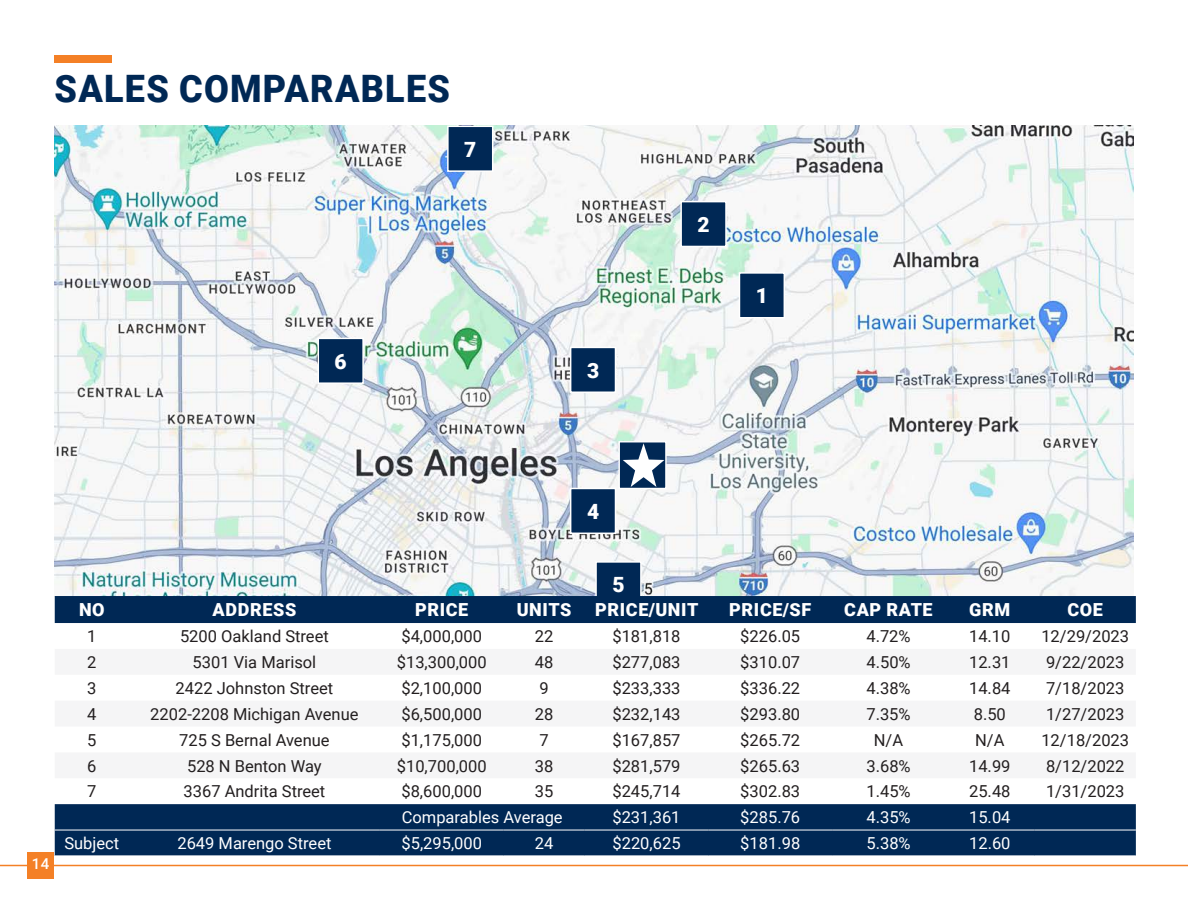
<style>
.page{position:relative;width:1188px;height:918px;background:#fff}
.page>*{position:absolute;margin:0;border:0;box-sizing:border-box;transform-origin:0 0}
.Page_Title_Bold{font:900 37.8px "Roboto";letter-spacing:.035em;color:#002855;scale:.95 1}
.Comps_-_Header{font:900 21px "Roboto";color:#fff}
.Header_-_Centered_-_White{font:900 18px "Roboto";letter-spacing:.035em;color:#fff}
.Table_Data_-_Centered{font:16.5px "Roboto";color:#231f20}
.Centered_-_White{font:16.5px "Roboto";color:#fff}
.t1{font:500 15px "Roboto";color:#fff}
</style>
<div class="page">
<hr style="left:0;top:865px;width:1188px;height:1px;background:#f48026">
<div style="left:27px;top:852px;width:27px;height:27px;background:#f48026"></div>
<img style="left:55px;top:126px;width:1079px;height:470px">
<div style="left:571px;top:347px;width:45px;height:45px;background:#002855"></div>
<div style="left:570px;top:347px;width:46px;height:46px;border:2px solid #fff"></div>
<div style="left:681px;top:202px;width:45px;height:44px;background:#002855"></div>
<div style="left:680px;top:201px;width:47px;height:46px;border:2px solid #fff"></div>
<div style="left:739px;top:273px;width:45px;height:45px;background:#002855"></div>
<div style="left:739px;top:272px;width:46px;height:46px;border:2px solid #fff"></div>
<div style="left:571px;top:488px;width:45px;height:45px;background:#002855"></div>
<div style="left:570px;top:488px;width:46px;height:46px;border:2px solid #fff"></div>
<div style="left:618px;top:441px;width:49px;height:48px;background:#002855;border:1px solid #fff"></div>
<svg style="left:623px;top:443px;width:41px;height:44px"></svg>
<div style="left:596px;top:562px;width:45px;height:45px;background:#002855"></div>
<div style="left:595px;top:561px;width:47px;height:47px;border:2px solid #fff"></div>
<div style="left:54px;top:55px;width:58px;height:7px;background:#f48026"></div>
<div style="left:318px;top:338px;width:45px;height:45px;background:#002855"></div>
<div style="left:318px;top:338px;width:46px;height:46px;border:2px solid #fff"></div>
<div style="left:448px;top:126px;width:45px;height:45px;background:#002855"></div>
<div style="left:447px;top:126px;width:46px;height:46px;border:2px solid #fff"></div>
<svg style="left:55px;top:596px;width:1081px;height:260px;fill:#002855"></svg>
<svg style="left:55px;top:649px;width:1081px;height:129px;fill:#f5f5f6"></svg>
<hr style="left:55px;top:830px;width:74px;height:1px;background:#fff">
<hr style="left:129px;top:830px;width:251px;height:1px;background:#fff">
<hr style="left:380px;top:830px;width:124px;height:1px;background:#fff">
<hr style="left:504px;top:830px;width:81px;height:1px;background:#fff">
<hr style="left:585px;top:830px;width:123px;height:1px;background:#fff">
<hr style="left:708px;top:830px;width:124px;height:1px;background:#fff">
<hr style="left:832px;top:830px;width:113px;height:1px;background:#fff">
<hr style="left:945px;top:830px;width:90px;height:1px;background:#fff">
<hr style="left:1035px;top:830px;width:101px;height:1px;background:#fff">
<p class="Page_Title_Bold" style="left:55px;top:62px;width:418px">SALES COMPARABLES</p>
<p class="Comps_-_Header" style="left:464px;top:134px;width:14px">7</p>
<p class="Comps_-_Header" style="left:335px;top:346px;width:14px">6</p>
<p class="Comps_-_Header" style="left:587px;top:356px;width:14px">3</p>
<p class="Comps_-_Header" style="left:587px;top:497px;width:14px">4</p>
<p class="Comps_-_Header" style="left:612px;top:570px;width:14px">5</p>
<p class="Comps_-_Header" style="left:697px;top:210px;width:14px">2</p>
<p class="Comps_-_Header" style="left:756px;top:281px;width:14px">1</p>
<p class="t1" style="left:32px;top:854px;width:19px">14</p>
<p class="Header_-_Centered_-_White" style="left:79px;top:597px;width:27px">NO</p>
<p class="Header_-_Centered_-_White" style="left:213px;top:597px;width:85px">ADDRESS</p>
<p class="Header_-_Centered_-_White" style="left:415px;top:597px;width:55px">PRICE</p>
<p class="Header_-_Centered_-_White" style="left:517px;top:597px;width:56px">UNITS</p>
<p class="Header_-_Centered_-_White" style="left:595px;top:597px;width:105px">PRICE/UNIT</p>
<p class="Header_-_Centered_-_White" style="left:729px;top:597px;width:83px">PRICE/SF</p>
<p class="Header_-_Centered_-_White" style="left:844px;top:597px;width:90px">CAP RATE</p>
<p class="Header_-_Centered_-_White" style="left:969px;top:597px;width:43px">GRM</p>
<p class="Header_-_Centered_-_White" style="left:1067px;top:597px;width:37px">COE</p>
<p class="Table_Data_-_Centered" style="left:87px;top:625px;width:11px">1</p>
<p class="Table_Data_-_Centered" style="left:180px;top:625px;width:150px">5200 Oakland Street</p>
<p class="Table_Data_-_Centered" style="left:401px;top:625px;width:82px">$4,000,000</p>
<p class="Table_Data_-_Centered" style="left:535px;top:625px;width:20px">22</p>
<p class="Table_Data_-_Centered" style="left:612px;top:625px;width:70px">$181,818</p>
<p class="Table_Data_-_Centered" style="left:740px;top:625px;width:61px">$226.05</p>
<p class="Table_Data_-_Centered" style="left:866px;top:625px;width:46px">4.72%</p>
<p class="Table_Data_-_Centered" style="left:969px;top:625px;width:43px">14.10</p>
<p class="Table_Data_-_Centered" style="left:1041px;top:625px;width:89px">12/29/2023</p>
<p class="Table_Data_-_Centered" style="left:87px;top:651px;width:11px">2</p>
<p class="Table_Data_-_Centered" style="left:193px;top:651px;width:125px">5301 Via Marisol</p>
<p class="Table_Data_-_Centered" style="left:397px;top:651px;width:91px">$13,300,000</p>
<p class="Table_Data_-_Centered" style="left:535px;top:651px;width:20px">48</p>
<p class="Table_Data_-_Centered" style="left:612px;top:651px;width:70px">$277,083</p>
<p class="Table_Data_-_Centered" style="left:740px;top:651px;width:61px">$310.07</p>
<p class="Table_Data_-_Centered" style="left:866px;top:651px;width:46px">4.50%</p>
<p class="Table_Data_-_Centered" style="left:969px;top:651px;width:43px">12.31</p>
<p class="Table_Data_-_Centered" style="left:1046px;top:651px;width:80px">9/22/2023</p>
<p class="Table_Data_-_Centered" style="left:87px;top:676px;width:11px">3</p>
<p class="Table_Data_-_Centered" style="left:176px;top:676px;width:159px">2422 Johnston Street</p>
<p class="Table_Data_-_Centered" style="left:401px;top:676px;width:82px">$2,100,000</p>
<p class="Table_Data_-_Centered" style="left:539px;top:676px;width:11px">9</p>
<p class="Table_Data_-_Centered" style="left:612px;top:676px;width:70px">$233,333</p>
<p class="Table_Data_-_Centered" style="left:740px;top:676px;width:61px">$336.22</p>
<p class="Table_Data_-_Centered" style="left:866px;top:676px;width:46px">4.38%</p>
<p class="Table_Data_-_Centered" style="left:969px;top:676px;width:43px">14.84</p>
<p class="Table_Data_-_Centered" style="left:1046px;top:676px;width:80px">7/18/2023</p>
<p class="Table_Data_-_Centered" style="left:87px;top:702px;width:11px">4</p>
<p class="Table_Data_-_Centered" style="left:150px;top:702px;width:210px">2202-2208 Michigan Avenue</p>
<p class="Table_Data_-_Centered" style="left:401px;top:702px;width:82px">$6,500,000</p>
<p class="Table_Data_-_Centered" style="left:535px;top:702px;width:20px">28</p>
<p class="Table_Data_-_Centered" style="left:612px;top:702px;width:70px">$232,143</p>
<p class="Table_Data_-_Centered" style="left:740px;top:702px;width:61px">$293.80</p>
<p class="Table_Data_-_Centered" style="left:866px;top:702px;width:46px">7.35%</p>
<p class="Table_Data_-_Centered" style="left:974px;top:702px;width:34px">8.50</p>
<p class="Table_Data_-_Centered" style="left:1046px;top:702px;width:80px">1/27/2023</p>
<p class="Table_Data_-_Centered" style="left:87px;top:728px;width:11px">5</p>
<p class="Table_Data_-_Centered" style="left:179px;top:728px;width:152px">725 S Bernal Avenue</p>
<p class="Table_Data_-_Centered" style="left:401px;top:728px;width:82px">$1,175,000</p>
<p class="Table_Data_-_Centered" style="left:539px;top:728px;width:11px">7</p>
<p class="Table_Data_-_Centered" style="left:612px;top:728px;width:70px">$167,857</p>
<p class="Table_Data_-_Centered" style="left:740px;top:728px;width:61px">$265.72</p>
<p class="Table_Data_-_Centered" style="left:874px;top:728px;width:31px">N/A</p>
<p class="Table_Data_-_Centered" style="left:975px;top:728px;width:31px">N/A</p>
<p class="Table_Data_-_Centered" style="left:1041px;top:728px;width:89px">12/18/2023</p>
<p class="Table_Data_-_Centered" style="left:87px;top:754px;width:11px">6</p>
<p class="Table_Data_-_Centered" style="left:187px;top:754px;width:136px">528 N Benton Way</p>
<p class="Table_Data_-_Centered" style="left:397px;top:754px;width:91px">$10,700,000</p>
<p class="Table_Data_-_Centered" style="left:535px;top:754px;width:20px">38</p>
<p class="Table_Data_-_Centered" style="left:612px;top:754px;width:70px">$281,579</p>
<p class="Table_Data_-_Centered" style="left:740px;top:754px;width:61px">$265.63</p>
<p class="Table_Data_-_Centered" style="left:866px;top:754px;width:46px">3.68%</p>
<p class="Table_Data_-_Centered" style="left:969px;top:754px;width:43px">14.99</p>
<p class="Table_Data_-_Centered" style="left:1046px;top:754px;width:80px">8/12/2022</p>
<p class="Table_Data_-_Centered" style="left:87px;top:780px;width:11px">7</p>
<p class="Table_Data_-_Centered" style="left:184px;top:780px;width:143px">3367 Andrita Street</p>
<p class="Table_Data_-_Centered" style="left:401px;top:780px;width:82px">$8,600,000</p>
<p class="Table_Data_-_Centered" style="left:535px;top:780px;width:20px">35</p>
<p class="Table_Data_-_Centered" style="left:612px;top:780px;width:70px">$245,714</p>
<p class="Table_Data_-_Centered" style="left:740px;top:780px;width:61px">$302.83</p>
<p class="Table_Data_-_Centered" style="left:866px;top:780px;width:46px">1.45%</p>
<p class="Table_Data_-_Centered" style="left:969px;top:780px;width:43px">25.48</p>
<p class="Table_Data_-_Centered" style="left:1046px;top:780px;width:80px">1/31/2023</p>
<p class="Centered_-_White" style="left:402px;top:806px;width:162px">Comparables Average</p>
<p class="Centered_-_White" style="left:612px;top:806px;width:70px">$231,361</p>
<p class="Centered_-_White" style="left:740px;top:806px;width:61px">$285.76</p>
<p class="Centered_-_White" style="left:866px;top:806px;width:46px">4.35%</p>
<p class="Centered_-_White" style="left:969px;top:806px;width:43px">15.04</p>
<p class="Centered_-_White" style="left:64px;top:832px;width:56px">Subject</p>
<p class="Centered_-_White" style="left:177px;top:832px;width:156px">2649 Marengo Street</p>
<p class="Centered_-_White" style="left:401px;top:832px;width:82px">$5,295,000</p>
<p class="Centered_-_White" style="left:535px;top:832px;width:20px">24</p>
<p class="Centered_-_White" style="left:612px;top:832px;width:70px">$220,625</p>
<p class="Centered_-_White" style="left:740px;top:832px;width:61px">$181.98</p>
<p class="Centered_-_White" style="left:866px;top:832px;width:46px">5.38%</p>
<p class="Centered_-_White" style="left:969px;top:832px;width:43px">12.60</p>
</div>
